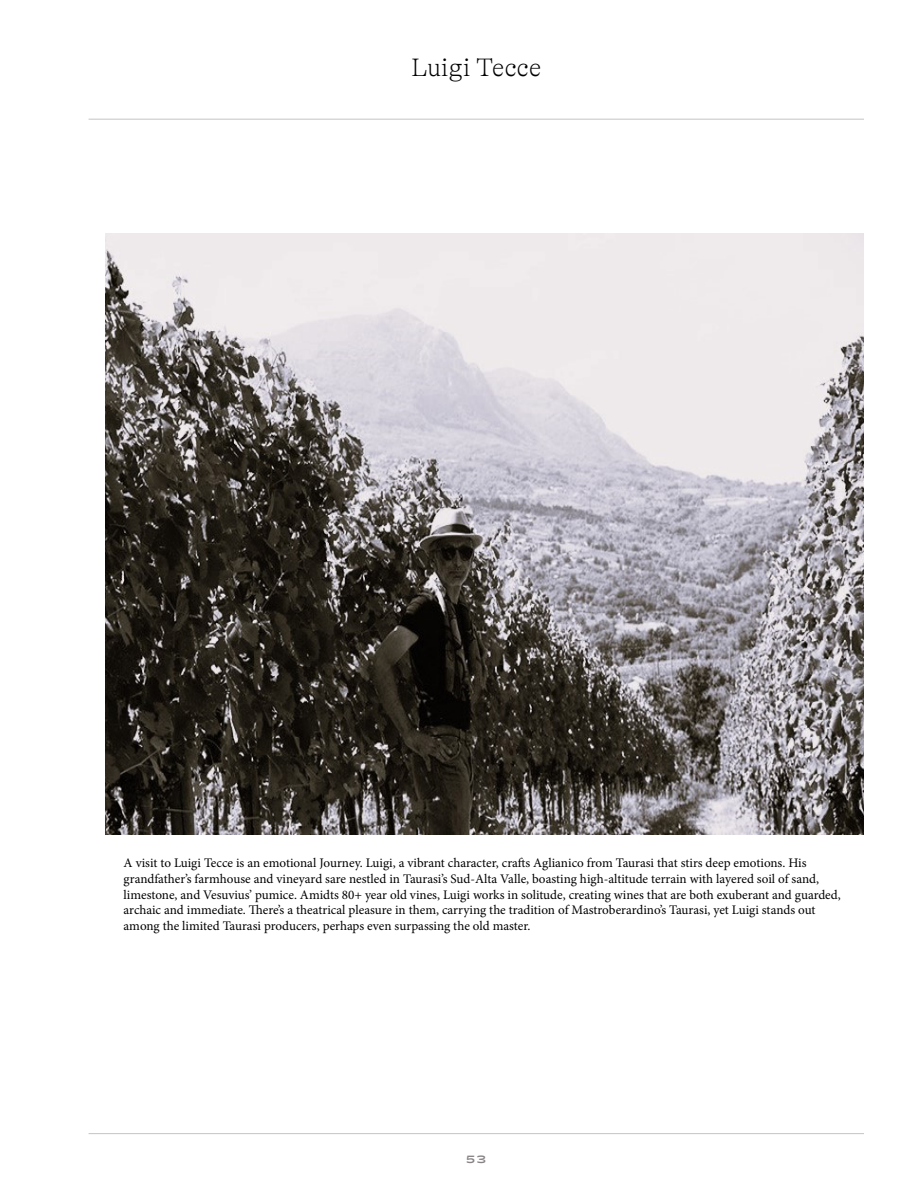
<style>
.page{position:relative;width:918px;height:1188px;background:#fff}
.page>*{position:absolute;margin:0;border:0;box-sizing:border-box;transform-origin:0 0}
.t1{font:100 25.5px "GT Alpina";letter-spacing:.01em;color:#000}
.Wine_Names{font:13.2px/15.8px "Minion Pro";color:#000}
.t2{font:10.5px "Adieu";color:#888384}
</style>
<div class="page">
<hr style="left:89px;top:119px;width:775px;height:1px;background:#c8c3c2">
<hr style="left:89px;top:1133px;width:775px;height:1px;background:#c8c3c2">
<img style="left:106px;top:233px;width:758px;height:601px">
<p class="t1" style="left:411px;top:53px;width:132px">Luigi Tecce</p>
<p class="Wine_Names" style="left:124px;top:855px;width:719px">A visit to Luigi Tecce is an emotional Journey. Luigi, a vibrant character, crafts Aglianico from Taurasi that stirs deep emotions. His grandfather’s farmhouse and vineyard sare nestled in Taurasi’s Sud-Alta Valle, boasting high-altitude terrain with layered soil of sand, limestone, and Vesuvius’ pumice. Amidts 80+ year old vines, Luigi works in solitude, creating wines that are both exuberant and guarded, archaic and immediate. There’s a theatrical pleasure in them, carrying the tradition of Mastroberardino’s Taurasi, yet Luigi stands out among the limited Taurasi producers, perhaps even surpassing the old master.</p>
<p class="t2" style="left:467px;top:1153px;width:21px">53</p>
</div>
